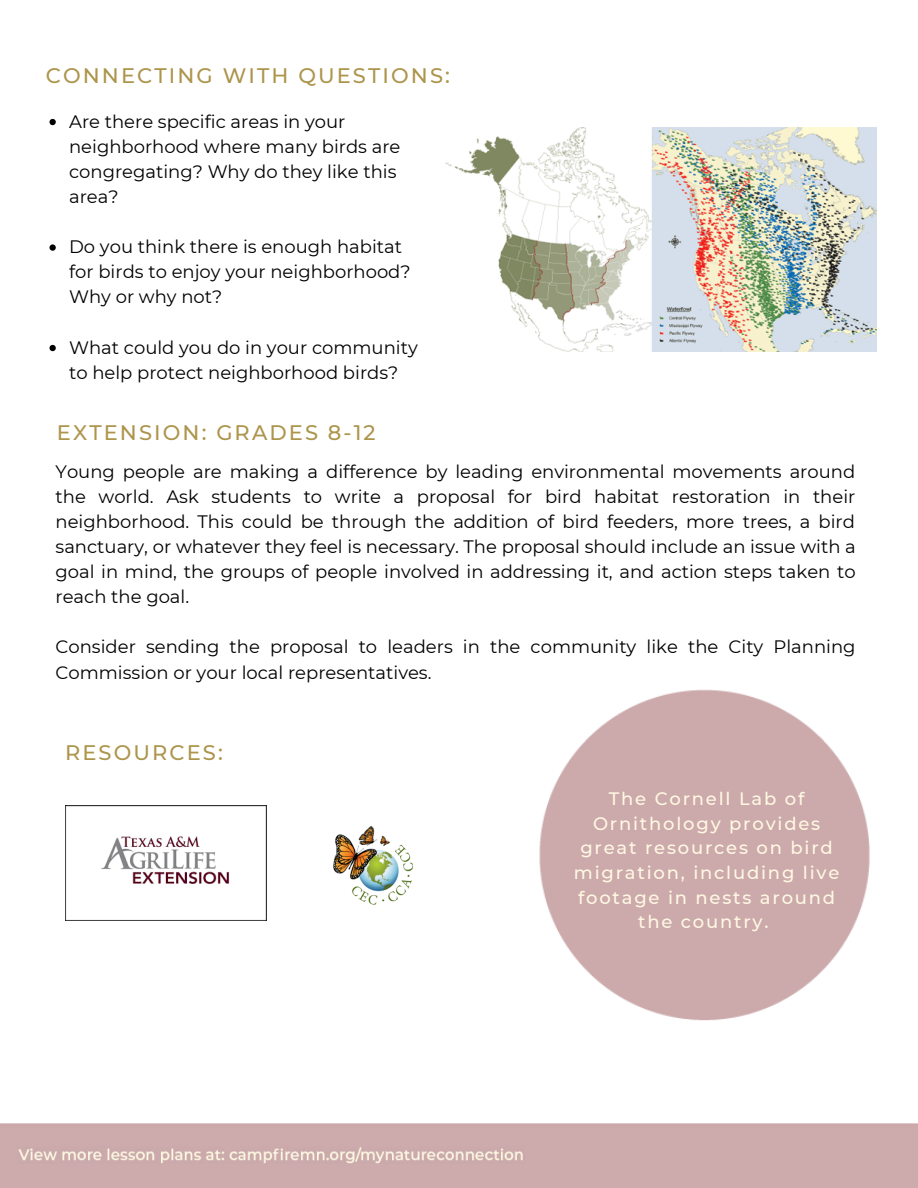
<style>
.page{position:relative;width:918px;height:1188px;background:#fff}
.page>*{position:absolute;margin:0;border:0;box-sizing:border-box;transform-origin:0 0}
.t1{font:500 21px "Montserrat";letter-spacing:.1em;color:#ad954c}
.t2{font:18px/25px "Montserrat";color:#000}
.t3{font:500 18px/24.6px "Montserrat";letter-spacing:.1em;color:#fff8e2;text-align:center}
</style>
<div class="page">
<div style="left:0;top:1124px;width:918px;height:64px;background:#cdabac"></div>
<img style="left:333px;top:826px;width:81px;height:79px">
<img style="left:65px;top:806px;width:201px;height:114px">
<img style="left:539px;top:689px;width:331px;height:332px">
<img style="left:445px;top:127px;width:431px;height:224px">
<svg style="left:50px;top:119px;width:6px;height:6px"></svg>
<svg style="left:50px;top:244px;width:6px;height:7px"></svg>
<svg style="left:50px;top:345px;width:6px;height:6px"></svg>
<p class="t1" style="left:46px;top:63px;width:406px">CONNECTING WITH QUESTIONS:</p>
<p class="t2" style="left:69px;top:109px;width:333px">Are there specific areas in your neighborhood where many birds are congregating? Why do they like this area?</p>
<p class="t2" style="left:69px;top:234px;width:343px">Do you think there is enough habitat for birds to enjoy your neighborhood?<br>Why or why not?</p>
<p class="t2" style="left:69px;top:335px;width:350px">What could you do in your community to help protect neighborhood birds?</p>
<p class="t1" style="left:57px;top:420px;width:320px">EXTENSION: GRADES 8-12</p>
<p class="t2" style="left:56px;top:459px;width:802px;text-align:justify">Young people are making a difference by leading environmental movements around the world. Ask students to write a proposal for bird habitat restoration in their neighborhood. This could be through the addition of bird feeders, more trees, a bird sanctuary, or whatever they feel is necessary. The proposal should include an issue with a goal in mind, the groups of people involved in addressing it, and action steps taken to reach the goal.</p>
<p class="t2" style="left:56px;top:634px;width:802px">Consider sending the proposal to leaders in the community like the City Planning<br>Commission or your local representatives.</p>
<p class="t1" style="left:65px;top:739px;width:159px">RESOURCES:</p>
<p class="t3" style="left:574px;top:786px;width:267px">The Cornell Lab of<br>Ornithology provides great resources on bird migration, including live footage in nests around the country.</p>
</div>
